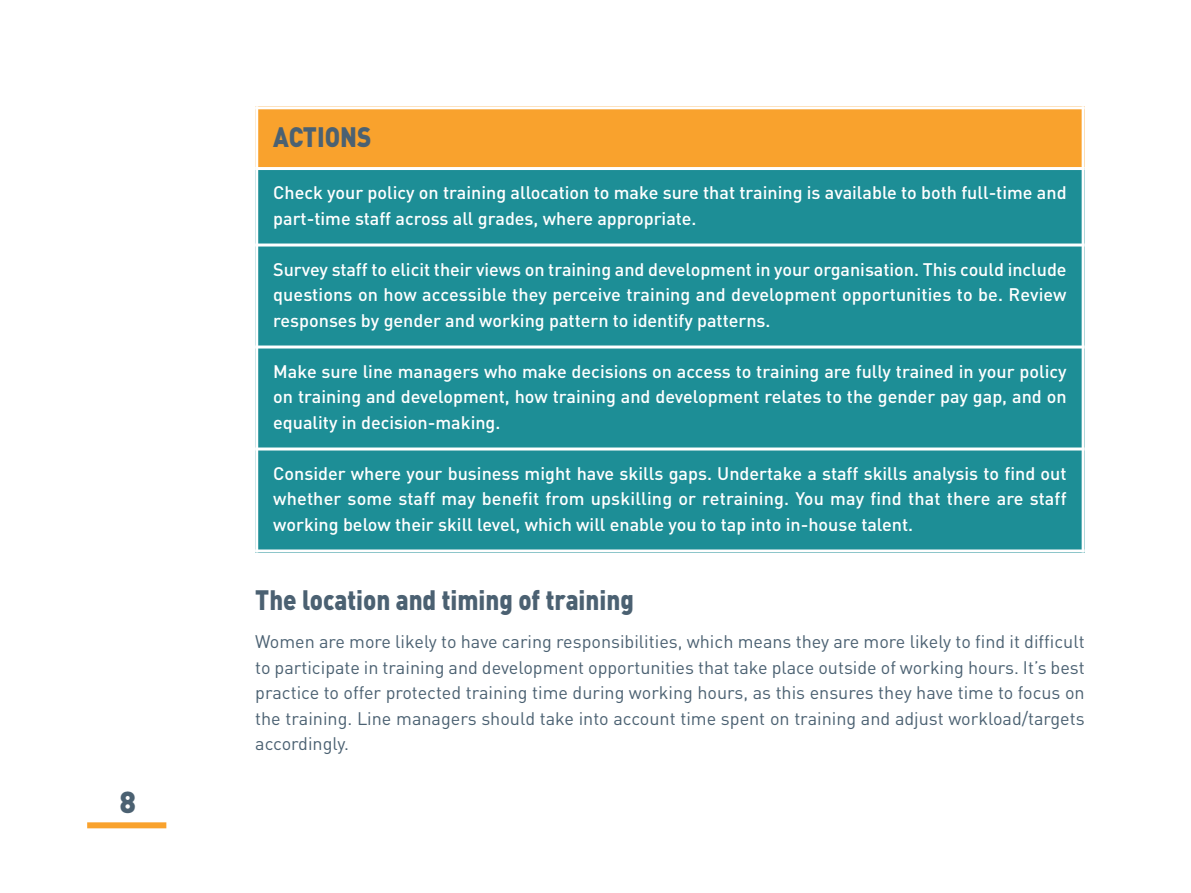
<style>
.page{position:relative;width:1191px;height:893px;background:#fff}
.page>*{position:absolute;margin:0;border:0;box-sizing:border-box;transform-origin:0 0}
.t1{font:900 30px "DIN";color:#4b6172}
.t2{font:900 27.75px "DIN";color:#4b6172;scale:.87 1}
.t3{font:500 18px/25.5px "DIN";color:#fff;text-align:justify}
.t4{font:18px/25.5px "DIN";color:#4b6172;text-align:justify}
</style>
<div class="page">
<div style="left:87px;top:822px;width:79px;height:6px;background:#f9a22d"></div>
<div style="left:255px;top:106px;width:829px;height:63px;background:#f9a22d"></div>
<div style="left:255px;top:169px;width:829px;height:76px;background:#1d8e96"></div>
<div style="left:255px;top:245px;width:829px;height:102px;background:#1d8e96"></div>
<div style="left:255px;top:347px;width:829px;height:102px;background:#1d8e96"></div>
<div style="left:255px;top:449px;width:829px;height:103px;background:#1d8e96"></div>
<hr style="left:255px;top:106px;width:3px;height:446px;background:#fff">
<hr style="left:1081px;top:106px;width:3px;height:446px;background:#fff">
<hr style="left:255px;top:106px;width:829px;height:3px;background:#fff">
<hr style="left:255px;top:167px;width:829px;height:3px;background:#fff">
<hr style="left:255px;top:244px;width:829px;height:3px;background:#fff">
<hr style="left:255px;top:345px;width:829px;height:3px;background:#fff">
<hr style="left:255px;top:447px;width:829px;height:3px;background:#fff">
<hr style="left:255px;top:549px;width:829px;height:3px;background:#fff">
<h1 class="t1" style="left:120px;top:785px;width:18px">8</h1>
<h2 class="t2" style="left:273px;top:121px;width:114px">ACTIONS</h2>
<p class="t3" style="left:273px;top:180px;width:795px">Check your policy on training allocation to make sure that training is available to both full-time and part-time staff across all grades, where appropriate.</p>
<p class="t3" style="left:273px;top:257px;width:795px">Survey staff to elicit their views on training and development in your organisation. This could include questions on how accessible they perceive training and development opportunities to be. Review responses by gender and working pattern to identify patterns.</p>
<p class="t3" style="left:273px;top:359px;width:795px">Make sure line managers who make decisions on access to training are fully trained in your policy on training and development, how training and development relates to the gender pay gap, and on equality in decision-making.</p>
<p class="t3" style="left:273px;top:461px;width:795px">Consider where your business might have skills gaps. Undertake a staff skills analysis to find out whether some staff may benefit from upskilling or retraining. You may find that there are staff working below their skill level, which will enable you to tap into in-house talent.</p>
<h2 class="t2" style="left:255px;top:584px;width:437px">The location and timing of training</h2>
<p class="t4" style="left:255px;top:629px;width:831px">Women are more likely to have caring responsibilities, which means they are more likely to find it difficult to participate in training and development opportunities that take place outside of working hours. It’s best practice to offer protected training time during working hours, as this ensures they have time to focus on the training. Line managers should take into account time spent on training and adjust workload/targets accordingly.</p>
</div>
